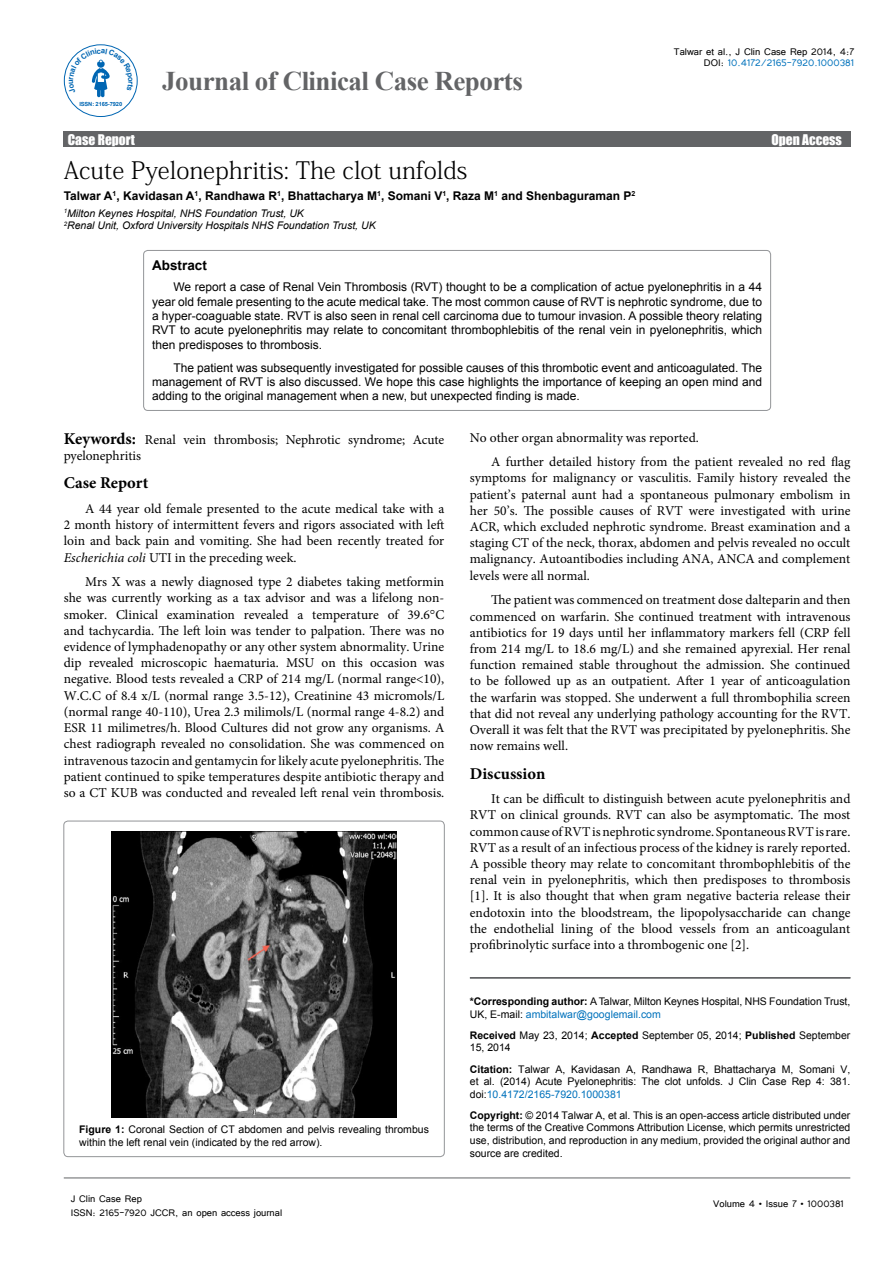
<style>
.page{position:relative;width:893px;height:1263px;background:#fff}
.page>*{position:absolute;margin:0;border:0;box-sizing:border-box;transform-origin:0 0}
.t1{font:700 27px "Times New Roman";letter-spacing:-.02em;color:#636466}
.t2{font:24px "Adobe Fangsong Std";color:#000}
.t3{font:700 16.5px "Minion Pro";color:#000}
.t4{font:13.5px/16.2px "Minion Pro";color:#000;text-align:justify}
.t5{font:13.5px "Impact";color:#fff}
.t6{font:700 13.5px "Arial";color:#000}
.t7{font:12.15px/11.2px "Tunga";color:#000;text-align:right}
.t8{font:12px/14.4px "Arial";color:#000;text-align:justify}
.t9{font:700 12px "Arial";color:#000}
.t10{font:12px/14.4px "Tunga";color:#000}
.t11{font:10.5px/12.6px "Arial";color:#000}
.t12{font:italic 10.5px/12.6px "Arial";color:#000}
.t13{font:700 5.7px "Arial";letter-spacing:-.02em;color:#0066b3}
.s1{color:#0072bc}
.s2{font-style:inherit}
.s3{font-weight:700;font-size:16.5px}
.s4{font-style:italic}
.s5{font-weight:700}
</style>
<div class="page">
<div style="left:63px;top:131px;width:787px;height:16px;background:#636466"></div>
<hr style="left:64px;top:1178px;width:786px;height:1px;background:#636466">
<hr style="left:470px;top:977px;width:380px;height:1px;background:#636466">
<div style="left:144px;top:250px;width:627px;height:160px;border:1px solid #939598;border-radius:4px"></div>
<div style="left:64px;top:821px;width:380px;height:336px;border:1px solid #939598;border-radius:4px"></div>
<img style="left:111px;top:832px;width:286px;height:285px">
<div style="left:64px;top:44px;width:74px;height:73px;border:1px solid #0066b3;border-radius:50%"></div>
<svg style="left:69px;top:49px;width:64px;height:48px"></svg>
<p class="t13" style="left:79px;top:100px;width:44px">ISSN: 2165-7920</p>
<h1 class="t1" style="left:162px;top:62px;width:362px">Journal of Clinical Case Reports</h1>
<p class="t7" style="left:674px;top:45px;width:182px">Talwar et al., J Clin Case Rep 2014, 4:7<br>DOI: <span class="s1">10.4172/2165-7920.1000381</span></p>
<p class="t5" style="left:68px;top:129px;width:69px">Case Report</p>
<p class="t5" style="left:771px;top:129px;width:72px">Open Access</p>
<h2 class="t2" style="left:64px;top:155px;width:405px">Acute Pyelonephritis: The clot unfolds</h2>
<p class="t9" style="left:64px;top:187px;width:573px">Talwar A<sup>1</sup>, Kavidasan A<sup>1</sup>, Randhawa R<sup>1</sup>, Bhattacharya M<sup>1</sup>, Somani V<sup>1</sup>, Raza M<sup>1</sup> and Shenbaguraman P<sup>2</sup></p>
<p class="t12" style="left:64px;top:207px;width:313px"><sup>1</sup>Milton Keynes Hospital, NHS Foundation Trust, U<span class="s2">K<br></span><sup>2</sup>Renal Unit, Oxford University Hospitals NHS Foundation Trust, UK</p>
<p class="t6" style="left:152px;top:257px;width:56px">Abstract</p>
<p class="t8" style="left:152px;top:280px;width:611px;text-indent:21px">We report a case of Renal Vein Thrombosis (RVT) thought to be a complication of actue pyelonephritis in a 44 year old female presenting to the acute medical take. The most common cause of RVT is nephrotic syndrome, due to a hyper-coaguable state. RVT is also seen in renal cell carcinoma due to tumour invasion. A possible theory relating RVT to acute pyelonephritis may relate to concomitant thrombophlebitis of the renal vein in pyelonephritis, which then predisposes to thrombosis.</p>
<p class="t8" style="left:152px;top:360px;width:611px;text-indent:21px">The patient was subsequently investigated for possible causes of this thrombotic event and anticoagulated. The management of RVT is also discussed. We hope this case highlights the importance of keeping an open mind and adding to the original management when a new, but unexpected finding is made.</p>
<p class="t4" style="left:64px;top:431px;width:382px"><span class="s3">Keywords:</span> Renal vein thrombosis; Nephrotic syndrome; Acute pyelonephritis</p>
<p class="t3" style="left:64px;top:471px;width:86px">Case Report</p>
<p class="t4" style="left:64px;top:501px;width:382px;text-indent:21px">A 44 year old female presented to the acute medical take with a 2 month history of intermittent fevers and rigors associated with left loin and back pain and vomiting. She had been recently treated for <span class="s4">Escherichia coli</span> UTI in the preceding week.</p>
<p class="t4" style="left:64px;top:574px;width:382px;text-indent:21px">Mrs X was a newly diagnosed type 2 diabetes taking metformin she was currently working as a tax advisor and was a lifelong non&shy;smoker. Clinical examination revealed a temperature of 39.6 C and tachycardia. The left loin was tender to palpation. There was no evidence of lymphadenopathy or any other system abnormality. Urine dip revealed microscopic haematuria. MSU on this occasion was negative. Blood tests revealed a CRP of 214 mg/L (normal range&lt;10), W.C.C of 8.4 x/L (normal range 3.5-12), Creatinine 43 micromols/L (normal range 40-110), Urea 2.3 milimols/L (normal range 4-8.2) and ESR 11 milimetres/h. Blood Cultures did not grow any organisms. A chest radiograph revealed no consolidation. She was commenced on intravenous tazocin and gentamycin for likely acute pyelonephritis. The patient continued to spike temperatures despite antibiotic therapy and so a CT KUB was conducted and revealed left renal vein thrombosis.</p>
<p class="t11" style="left:79px;top:1123px;width:351px"><span class="s5">Figure 1:</span> Coronal Section of CT abdomen and pelvis revealing thrombus within the left renal vein (indicated by the red arrow).</p>
<p class="t10" style="left:71px;top:1190px;width:213px">J Clin Case Rep<br>ISSN: 2165-7920 JCCR, an open access journal</p>
<p class="t4" style="left:491px;top:425px;width:361px;line-height:24.8px;text-indent:-21px">No other organ abnormality was reported.<br>A further detailed history from the patient revealed no red flag</p>
<p class="t4" style="left:470px;top:470px;width:382px">symptoms for malignancy or vasculitis. Family history revealed the patient’s paternal aunt had a spontaneous pulmonary embolism in her 50’s. The possible causes of RVT were investigated with urine ACR, which excluded nephrotic syndrome. Breast examination and a staging CT of the neck, thorax, abdomen and pelvis revealed no occult malignancy. Autoantibodies including ANA, ANCA and complement levels were all normal.</p>
<p class="t4" style="left:470px;top:592px;width:382px;text-indent:21px">The patient was commenced on treatment dose dalteparin and then commenced on warfarin. She continued treatment with intravenous antibiotics for 19 days until her inflammatory markers fell (CRP fell from 214 mg/L to 18.6 mg/L) and she remained apyrexial. Her renal function remained stable throughout the admission. She continued to be followed up as an outpatient. After 1 year of anticoagulation the warfarin was stopped. She underwent a full thrombophilia screen that did not reveal any underlying pathology accounting for the RVT.<br>Overall it was felt that the RVT was precipitated by pyelonephritis. She now remains well.</p>
<p class="t3" style="left:470px;top:762px;width:77px">Discussion</p>
<p class="t4" style="left:470px;top:791px;width:382px;text-indent:21px">It can be difficult to distinguish between acute pyelonephritis and RVT on clinical grounds. RVT can also be asymptomatic. The most common cause of RVT is nephrotic syndrome. Spontaneous RVT is rare.<br>RVT as a result of an infectious process of the kidney is rarely reported.<br>A possible theory may relate to concomitant thrombophlebitis of the renal vein in pyelonephritis, which then predisposes to thrombosis [1]. It is also thought that when gram negative bacteria release their endotoxin into the bloodstream, the lipopolysaccharide can change the endothelial lining of the blood vessels from an anticoagulant profibrinolytic surface into a thrombogenic one [2].</p>
<p class="t11" style="left:470px;top:995px;width:382px"><span class="s5">*Corresponding author:</span> A Talwar, Milton Keynes Hospital, NHS Foundation Trust,<br>UK, E-mail: <span class="s1">ambitalwar@googlemail.com</span></p>
<p class="t11" style="left:470px;top:1029px;width:382px"><span class="s5">Received</span> May 23, 2014; <span class="s5">Accepted</span> September 05, 2014; <span class="s5">Published</span> September<br>15, 2014</p>
<p class="t11" style="left:470px;top:1063px;width:382px;text-align:justify"><span class="s5">Citation:</span> Talwar A, Kavidasan A, Randhawa R, Bhattacharya M, Somani V, et al. (2014) Acute Pyelonephritis: The clot unfolds. J Clin Case Rep 4: 381. doi:<span class="s1">10.4172/2165-7920.1000381</span></p>
<p class="t11" style="left:470px;top:1109px;width:382px;text-align:justify"><span class="s5">Copyright:</span> © 2014 Talwar A, et al. This is an open-access article distributed under the terms of the Creative Commons Attribution License, which permits unrestricted use, distribution, and reproduction in any medium, provided the original author and source are credited.</p>
<p class="t10" style="left:713px;top:1196px;width:132px">Volume 4 • Issue 7 • 1000381</p>
</div>
